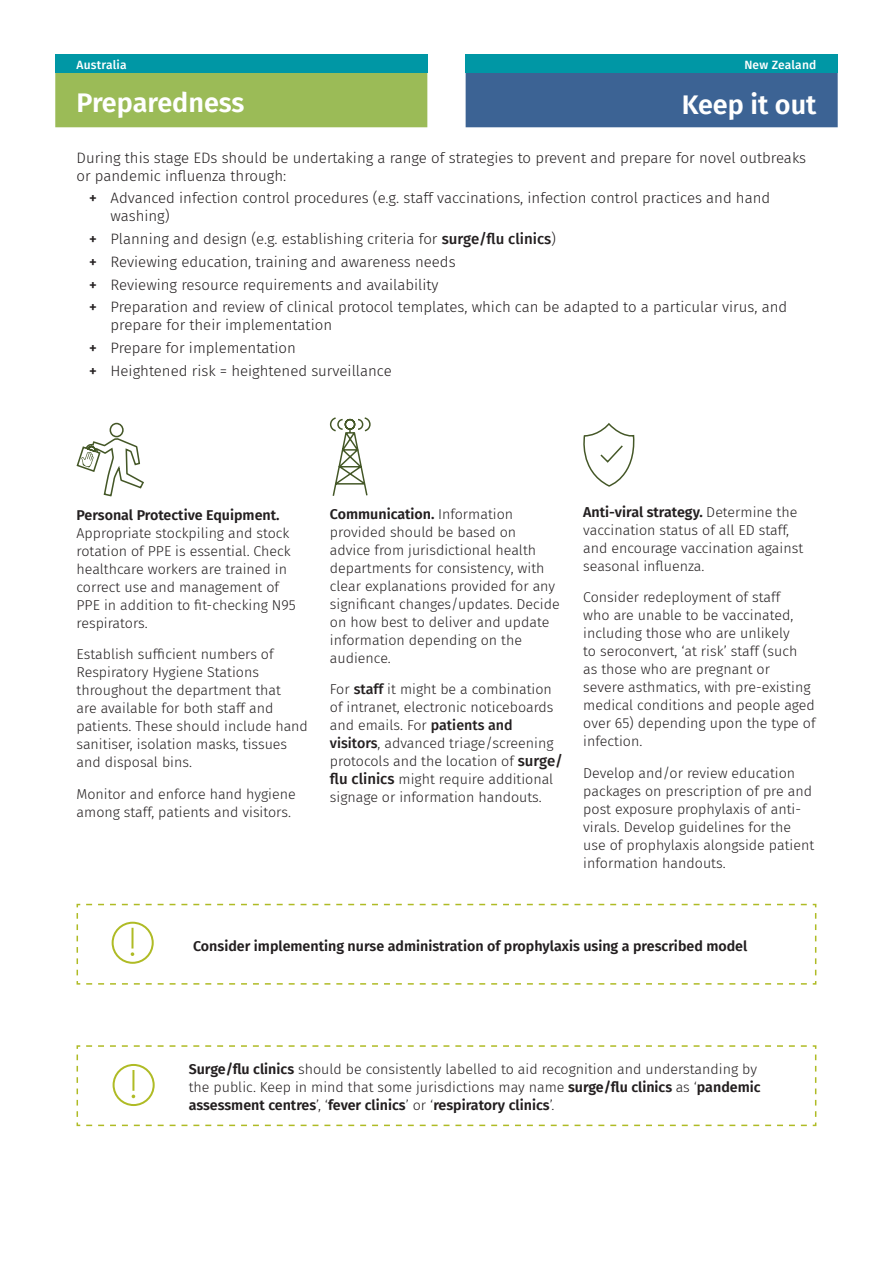
<style>
.page{position:relative;width:893px;height:1263px;background:#fff}
.page>*{position:absolute;margin:0;border:0;box-sizing:border-box;transform-origin:0 0}
.Section_Heading{font:600 27px "Fira Sans";color:#fff}
.Body{font:300 15px/18px "Fira Sans";color:#231f20}
.Body-2{font:300 14.25px/18px "Fira Sans";color:#231f20}
.Body-3{font:600 14.25px "Fira Sans";color:#231f20}
.t1{font:500 12px "Fira Sans";letter-spacing:.02em;color:#fff}
.s1{font-weight:500}
.s2{font-weight:600}
.s3{font-weight:500;font-size:15px}
</style>
<div class="page">
<div style="left:55px;top:72px;width:372px;height:55px;background:#9bbb57"></div>
<div style="left:466px;top:72px;width:372px;height:55px;background:#3c6394"></div>
<svg style="left:76px;top:1045px;width:741px;height:82px"></svg>
<div style="left:466px;top:54px;width:372px;height:18px;background:#0097a5"></div>
<div style="left:55px;top:54px;width:372px;height:18px;background:#0097a5"></div>
<svg style="left:76px;top:903px;width:741px;height:82px"></svg>
<div style="left:112px;top:922px;width:42px;height:42px;border:2px solid #afbb25;border-radius:50%"></div>
<hr style="left:131px;top:928px;width:3px;height:20px;background:#afbb25">
<svg style="left:131px;top:952px;width:3px;height:4px"></svg>
<div style="left:113px;top:1064px;width:42px;height:42px;border:2px solid #afbb25;border-radius:50%"></div>
<hr style="left:132px;top:1070px;width:2px;height:21px;background:#afbb25">
<svg style="left:132px;top:1094px;width:3px;height:4px"></svg>
<svg style="left:583px;top:423px;width:52px;height:64px"></svg>
<svg style="left:329px;top:417px;width:42px;height:79px"></svg>
<svg style="left:76px;top:422px;width:68px;height:75px"></svg>
<p class="t1" style="left:77px;top:55px;width:52px">Australia</p>
<p class="t1" style="left:744px;top:55px;width:74px">New Zealand</p>
<p class="Section_Heading" style="left:77px;top:81px;width:170px">Preparedness</p>
<p class="Section_Heading" style="left:682px;top:82px;width:136px">Keep it out</p>
<p class="Body" style="left:77px;top:148px;width:731px">During this stage EDs should be undertaking a range of strategies to prevent and prepare for novel outbreaks or pandemic influenza through:</p>
<p class="Body" style="left:111px;top:189px;width:661px;text-indent:-21px"><span class="s1">+</span> Advanced infection control procedures (e.g. staff vaccinations, infection control practices and hand washing)</p>
<p class="Body" style="left:89px;top:230px;width:468px"><span class="s1">+</span> Planning and design (e.g. establishing criteria for <span class="s1">surge/flu clinics</span>)</p>
<p class="Body" style="left:89px;top:252px;width:368px"><span class="s1">+</span> Reviewing education, training and awareness needs</p>
<p class="Body" style="left:89px;top:275px;width:351px"><span class="s1">+</span> Reviewing resource requirements and availability</p>
<p class="Body" style="left:111px;top:298px;width:678px;text-indent:-21px"><span class="s1">+</span> Preparation and review of clinical protocol templates, which can be adapted to a particular virus, and prepare for their implementation</p>
<p class="Body" style="left:89px;top:339px;width:208px"><span class="s1">+</span> Prepare for implementation</p>
<p class="Body" style="left:89px;top:361px;width:304px"><span class="s1">+</span> Heightened risk = heightened surveillance</p>
<p class="Body-2" style="left:77px;top:505px;width:221px"><span class="s2">Personal Protective Equipment.<br></span>Appropriate stockpiling and stock rotation of PPE is essential. Check healthcare workers are trained in correct use and management of<br>PPE in addition to fit-checking N95 respirators.</p>
<p class="Body-2" style="left:77px;top:645px;width:233px">Establish sufficient numbers of<br>Respiratory Hygiene Stations throughout the department that<br>are available for both staff and patients. These should include hand sanitiser, isolation masks, tissues and disposal bins.</p>
<p class="Body-2" style="left:77px;top:784px;width:221px">Monitor and enforce hand hygiene among staff, patients and visitors.</p>
<p class="Body-2" style="left:330px;top:505px;width:231px"><span class="s2">Communication.</span> Information provided should be based on advice from jurisdictional health departments for consistency, with clear explanations provided for any significant changes/updates. Decide on how best to deliver and update information depending on the audience.</p>
<p class="Body-2" style="left:330px;top:680px;width:235px">For <span class="s1">staff</span> it might be a combination of intranet, electronic noticeboards and emails. For <span class="s1">patients and visitors</span>, advanced triage/screening protocols and the location of <span class="s3">surge/ flu clinics</span> might require additional signage or information handouts.</p>
<p class="Body-2" style="left:583px;top:502px;width:221px"><span class="s2">Anti-viral strategy.</span> Determine the vaccination status of all ED staff, and encourage vaccination against seasonal influenza.</p>
<p class="Body-2" style="left:583px;top:588px;width:234px">Consider redeployment of staff<br>who are unable to be vaccinated, including those who are unlikely<br>to seroconvert, ‘at risk’ staff (such<br>as those who are pregnant or<br>severe asthmatics, with pre-existing medical conditions and people aged over 65) depending upon the type of infection.</p>
<p class="Body-2" style="left:583px;top:763px;width:232px">Develop and/or review education packages on prescription of pre and post exposure prophylaxis of anti&shy;virals. Develop guidelines for the use of prophylaxis alongside patient information handouts.</p>
<p class="Body-3" style="left:193px;top:934px;width:556px">Consider implementing nurse administration of prophylaxis using a prescribed model</p>
<p class="Body-2" style="left:189px;top:1060px;width:573px"><span class="s2">Surge/flu clinics</span> should be consistently labelled to aid recognition and understanding by the public. Keep in mind that some jurisdictions may name <span class="s2">surge/flu clinics</span> as ‘<span class="s2">pandemic assessment centres</span>’, ‘<span class="s2">fever clinics</span>’ or ‘<span class="s2">respiratory clinics</span>’.</p>
</div>
